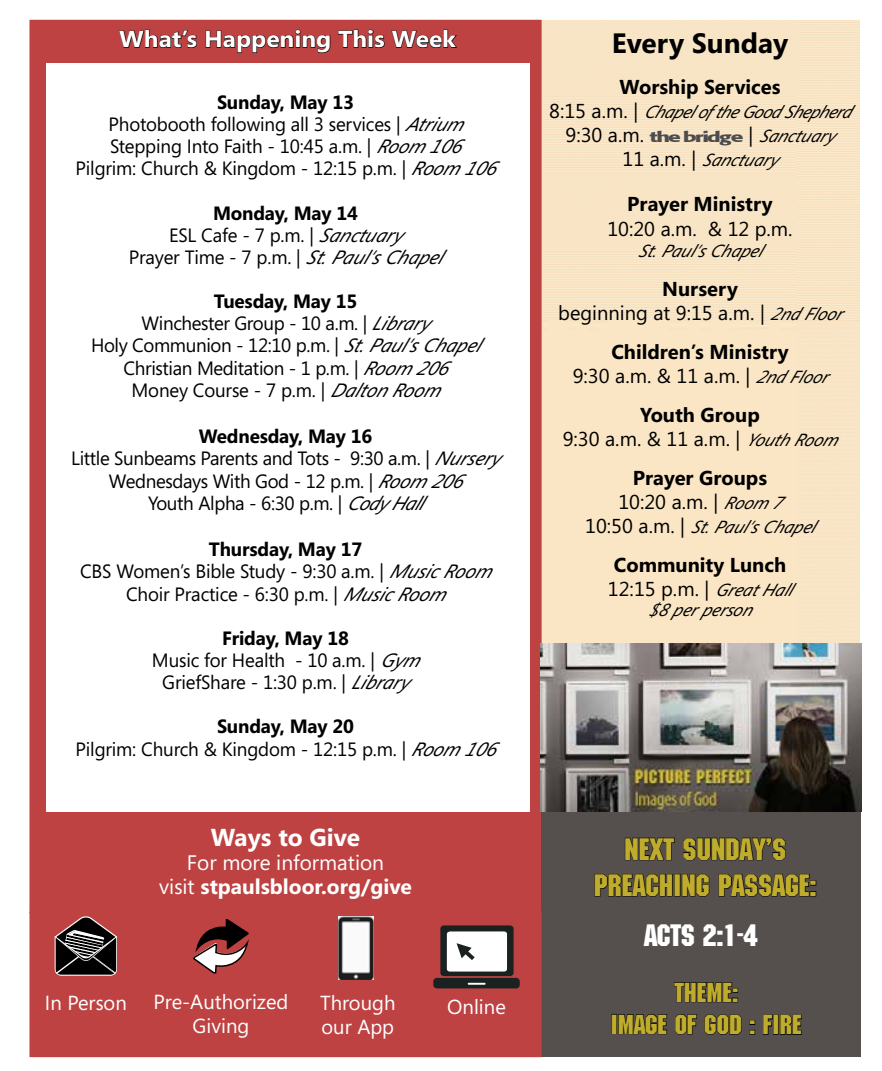
<style>
.page{position:relative;width:882px;height:1071px;background:#fff}
.page>*{position:absolute;margin:0;border:0;box-sizing:border-box;transform-origin:0 0}
.t1{font:31.5px/36.2px "Monotone";color:#bfac2c;text-align:center}
.t2{font:31.5px "Monotone";color:#fff}
.t3{font:28px/32.2px "Monotone";letter-spacing:-.005em;color:#bfac2c;text-align:center}
.t4{font:700 28px "Segoe";color:#000}
.t5{font:700 24.5px "Segoe";color:#fff}
.t6{font:700 23.1px "Segoe";color:#fff;scale:1.06 1}
.t7{font:21px/24.2px "Segoe";color:#fff;text-align:center}
.t8{font:20.3px/23.3px "Segoe";color:#fff}
.t9{font:700 20.12px/24.2px "Segoe";color:#000;text-align:center}
.t10{font:20.12px/24.2px "Segoe";color:#000;text-align:center}
.t11{font:19.25px/22.1px "Segoe";letter-spacing:-.01em;color:#000;text-align:center}
.t12{font:italic 17.5px "Segoe";color:#000}
.s1{font-weight:700}
.s2{font-style:italic}
.s3{font-style:normal;font-size:20.12px}
.s4{font-family:"MARKETPRO";font-size:15.75px;color:#4d4d4f}
.s5{font-style:italic;font-size:17.5px}
.s6{font-weight:400}
.s7{font-weight:400;font-style:italic;font-size:17.5px}
</style>
<div class="page">
<div style="left:29px;top:20px;width:513px;height:894px;background:#be4242;border:2px solid #be4242"></div>
<svg style="left:119px;top:29px;width:78px;height:19px"></svg>
<svg style="left:205px;top:29px;width:126px;height:24px"></svg>
<svg style="left:338px;top:29px;width:47px;height:19px"></svg>
<svg style="left:391px;top:29px;width:66px;height:19px"></svg>
<div style="left:46px;top:63px;width:483px;height:748px;background:#fff"></div>
<div style="left:542px;top:811px;width:319px;height:246px;background:#55504d"></div>
<svg style="left:624px;top:837px;width:51px;height:24px"></svg>
<svg style="left:683px;top:837px;width:103px;height:24px"></svg>
<svg style="left:594px;top:874px;width:79px;height:23px"></svg>
<div style="left:674px;top:874px;width:6px;height:22px;border:1px solid #000"></div>
<svg style="left:681px;top:874px;width:29px;height:23px"></svg>
<svg style="left:718px;top:874px;width:98px;height:23px"></svg>
<svg style="left:674px;top:982px;width:64px;height:21px"></svg>
<div style="left:611px;top:1014px;width:6px;height:20px;border:1px solid #000"></div>
<svg style="left:618px;top:1014px;width:50px;height:21px"></svg>
<svg style="left:675px;top:1014px;width:22px;height:21px"></svg>
<svg style="left:704px;top:1014px;width:38px;height:21px"></svg>
<svg style="left:750px;top:1020px;width:5px;height:15px"></svg>
<svg style="left:763px;top:1014px;width:10px;height:21px"></svg>
<div style="left:773px;top:1015px;width:6px;height:20px;border:1px solid #000"></div>
<svg style="left:780px;top:1014px;width:22px;height:21px"></svg>
<img style="left:541px;top:643px;width:320px;height:168px">
<div style="left:29px;top:912px;width:513px;height:145px;background:#be4242"></div>
<svg style="left:50px;top:911px;width:68px;height:65px"></svg>
<div style="left:440px;top:925px;width:74px;height:51px;background:#1a2121;border-radius:3px"></div>
<div style="left:447px;top:932px;width:60px;height:40px;background:#999c9c;border-radius:3px"></div>
<div style="left:433px;top:978px;width:87px;height:10px;background:#1a2121;border-radius:4px"></div>
<svg style="left:447px;top:931px;width:60px;height:40px;background:#eeefef"></svg>
<svg style="left:468px;top:983px;width:18px;height:2px"></svg>
<svg style="left:193px;top:919px;width:56px;height:55px"></svg>
<img style="left:338px;top:917px;width:36px;height:63px">
<p class="t6" style="left:119px;top:23px;width:319px">What’s Happening This Week</p>
<p class="t11" style="left:76px;top:91px;width:430px"><span class="s1">Sunday, May 13<br></span>Photobooth following all 3 services | <span class="s2">Atrium </span>Stepping Into Faith - 10:45 a.m. | <span class="s2">Room 106<br></span>Pilgrim: Church &amp; Kingdom - 12:15 p.m. | <span class="s2">Room 106</span></p>
<p class="t11" style="left:129px;top:201px;width:323px"><span class="s1">Monday, May 14<br></span>ESL Cafe - 7 p.m. | <span class="s2">Sanctuary<br></span>Prayer Time - 7 p.m. | <span class="s2">St.Paul’sChapel</span></p>
<p class="t11" style="left:91px;top:290px;width:399px"><span class="s1">Tuesday, May 15<br></span>Winchester Group - 10 a.m. | <span class="s2">Library<br></span>Holy Communion - 12:10 p.m. | <span class="s2">St.Paul’sChapel </span>Christian Meditation - 1 p.m. | <span class="s2">Room 206<br></span>Money Course - 7 p.m. | <span class="s2">DaltonRoom</span></p>
<p class="t11" style="left:71px;top:425px;width:430px"><span class="s1">Wednesday, May 16<br></span>Little Sunbeams Parents and Tots - 9:30 a.m. | <span class="s2">Nursery </span>Wednesdays With God - 12 p.m. | <span class="s2">Room 206<br></span>Youth Alpha - 6:30 p.m. | <span class="s2">Cody Hall</span></p>
<p class="t11" style="left:80px;top:538px;width:420px"><span class="s1">Thursday, May 17<br></span>CBS Women’s Bible Study - 9:30 a.m. | <span class="s2">MusicRoom<br></span>Choir Practice - 6:30 p.m. | <span class="s2">MusicRoom</span></p>
<p class="t11" style="left:152px;top:626px;width:277px"><span class="s1">Friday, May 18<br></span>Music for Health - 10 a.m. | <span class="s2">Gym<br></span>GriefShare - 1:30 p.m. | <span class="s2">Library</span></p>
<p class="t11" style="left:76px;top:715px;width:430px"><span class="s1">Sunday, May 20<br></span>Pilgrim: Church &amp; Kingdom - 12:15 p.m. | <span class="s2">Room 106</span></p>
<p class="t5" style="left:211px;top:820px;width:151px">Ways to Give</p>
<p class="t7" style="left:159px;top:850px;width:254px">For more information<br>visit <span class="s1">stpaulsbloor.org/give</span></p>
<p class="t8" style="left:45px;top:990px;width:83px">In Person</p>
<p class="t8" style="left:154px;top:990px;width:136px">Pre-Authorized</p>
<p class="t8" style="left:447px;top:995px;width:60px">Online</p>
<p class="t8" style="left:193px;top:1013px;width:58px">Giving</p>
<p class="t8" style="left:320px;top:991px;width:77px">Through our App</p>
<h2 class="t4" style="left:612px;top:24px;width:178px">Every Sunday</h2>
<p class="t9" style="left:619px;top:74px;width:163px">Worship Services</p>
<p class="t12" style="left:549px;top:102px;width:311px"><span class="s3">8 : 1 5 a . m . |</span> Chapelof theGoodShepherd</p>
<p class="t10" style="left:566px;top:123px;width:271px">9:30 a.m. <span class="s4">the bridge</span> | <span class="s5">Sanctuary</span></p>
<p class="t12" style="left:623px;top:150px;width:157px"><span class="s3">1 1 a . m . |</span> Sanctuary</p>
<p class="t9" style="left:627px;top:191px;width:147px">Prayer Ministry</p>
<p class="t10" style="left:607px;top:216px;width:187px">10:20 a.m. &amp; 12 p.m.</p>
<p class="t12" style="left:638px;top:241px;width:133px">St.Paul’sChap el</p>
<p class="t10" style="left:558px;top:276px;width:292px"><span class="s1">Nursery<br></span>beginning at 9:15 a.m. | <span class="s5">2ndFloor</span></p>
<p class="t9" style="left:573px;top:339px;width:263px">Children’s Ministry<br><span class="s6">9:30 a.m. &amp; 11 a.m. |</span> <span class="s7">2ndFloor</span></p>
<p class="t10" style="left:563px;top:402px;width:284px"><span class="s1">Youth Group<br></span>9:30 a.m. &amp; 11 a.m. | <span class="s5">YouthRoom</span></p>
<p class="t9" style="left:618px;top:465px;width:172px">Prayer Groups<br><span class="s6">10:20 a.m. |</span> <span class="s7">Room 7</span></p>
<p class="t12" style="left:585px;top:517px;width:238px"><span class="s3">1 0 : 5 0 a . m . |</span> St.Paul’sChapel</p>
<p class="t9" style="left:608px;top:552px;width:193px;text-align:left">Community Lunch<br><span class="s6">12:15 p.m. |</span> <span class="s7">GreatHall</span></p>
<p class="t12" style="left:649px;top:600px;width:112px">$8perperson</p>
<h1 class="t1" style="left:594px;top:832px;width:225px">NEXT SUNDAY’S<br>PREACHING PASSAGE:</h1>
<h1 class="t2" style="left:644px;top:918px;width:115px">ACTS 2:1-4</h1>
<h2 class="t3" style="left:611px;top:977px;width:193px">THEME:<br>IMAGE OF GOD : FIRE</h2>
</div>
